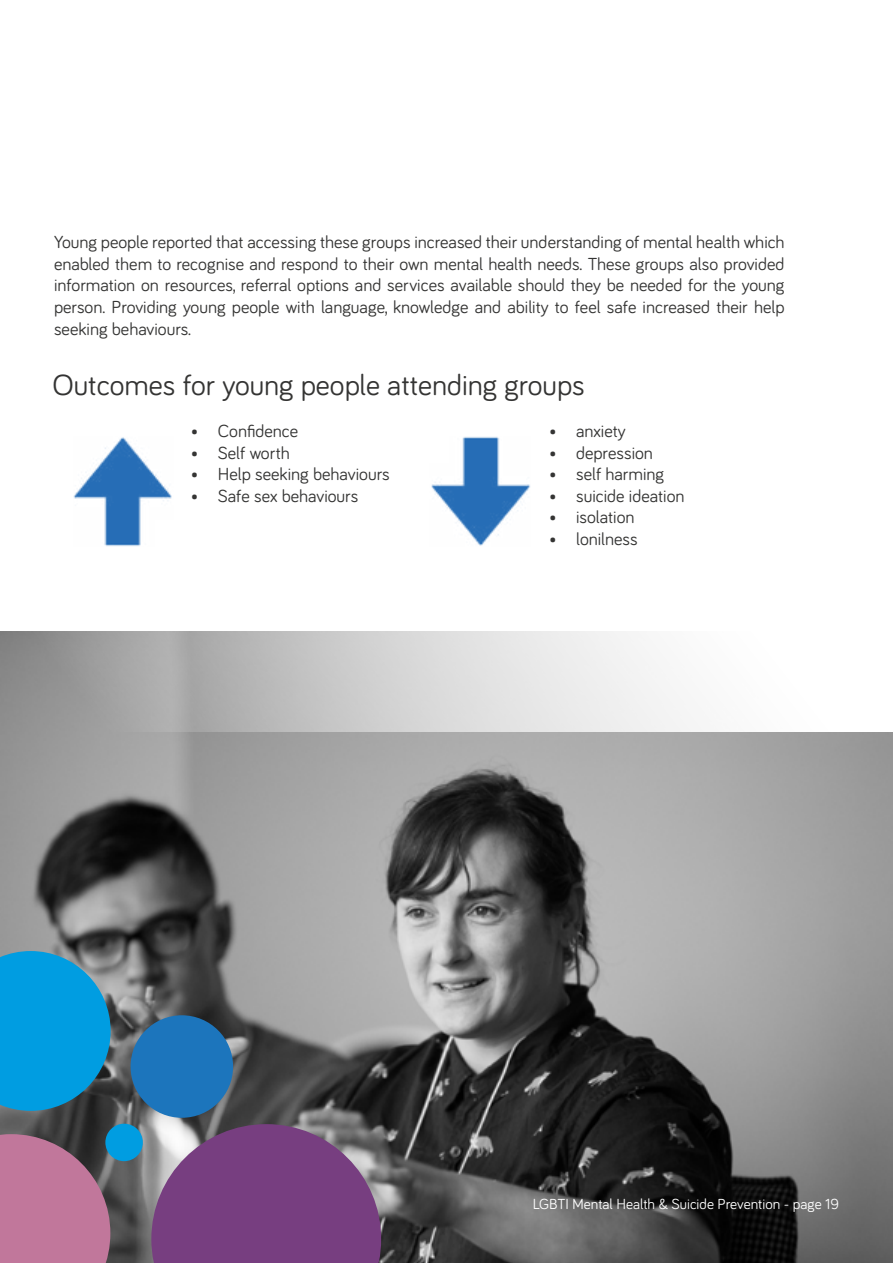
<style>
.page{position:relative;width:893px;height:1263px;background:#fff}
.page>*{position:absolute;margin:0;border:0;box-sizing:border-box;transform-origin:0 0}
.t1{font:30px "Bariol";color:#343433}
.t2{font:18px/21.6px "Bariol";color:#343433;text-align:justify}
.t3{font:15px "Bariol";color:#fff}
</style>
<div class="page">
<img style="left:0;top:732px;width:893px;height:531px">
<svg style="left:0;top:1134px;width:110px;height:129px"></svg>
<svg style="left:151px;top:1124px;width:230px;height:139px"></svg>
<svg style="left:0;top:951px;width:111px;height:160px"></svg>
<div style="left:131px;top:1015px;width:102px;height:103px;background:#1c75bc;border-radius:50%"></div>
<div style="left:105px;top:1124px;width:38px;height:37px;background:#009de1;border-radius:50%"></div>
<svg style="left:0;top:631px;width:691px;height:101px"></svg>
<img style="left:73px;top:437px;width:99px;height:110px">
<img style="left:431px;top:436px;width:100px;height:110px">
<p class="t2" style="left:54px;top:231px;width:732px">Young people reported that accessing these groups increased their understanding of mental health which enabled them to recognise and respond to their own mental health needs. These groups also provided information on resources, referral options and services available should they be needed for the young person. Providing young people with language, knowledge and ability to feel safe increased their help seeking behaviours.</p>
<h1 class="t1" style="left:52px;top:365px;width:534px">Outcomes for young people attending groups</h1>
<p class="t2" style="left:191px;top:419px;width:109px">• Confidence</p>
<p class="t2" style="left:191px;top:441px;width:100px">• Self worth</p>
<p class="t2" style="left:191px;top:462px;width:200px">• Help seeking behaviours</p>
<p class="t2" style="left:191px;top:484px;width:169px">• Safe sex behaviours</p>
<p class="t2" style="left:549px;top:419px;width:78px">• anxiety</p>
<p class="t2" style="left:549px;top:441px;width:105px">• depression</p>
<p class="t2" style="left:549px;top:462px;width:117px">• self harming</p>
<p class="t2" style="left:549px;top:484px;width:137px">• suicide ideation</p>
<p class="t2" style="left:549px;top:506px;width:87px">• isolation</p>
<p class="t2" style="left:549px;top:527px;width:90px">• lonilness</p>
<p class="t3" style="left:533px;top:1194px;width:308px">LGBTI Mental Health &amp; Suicide Prevention - page 19</p>
</div>
